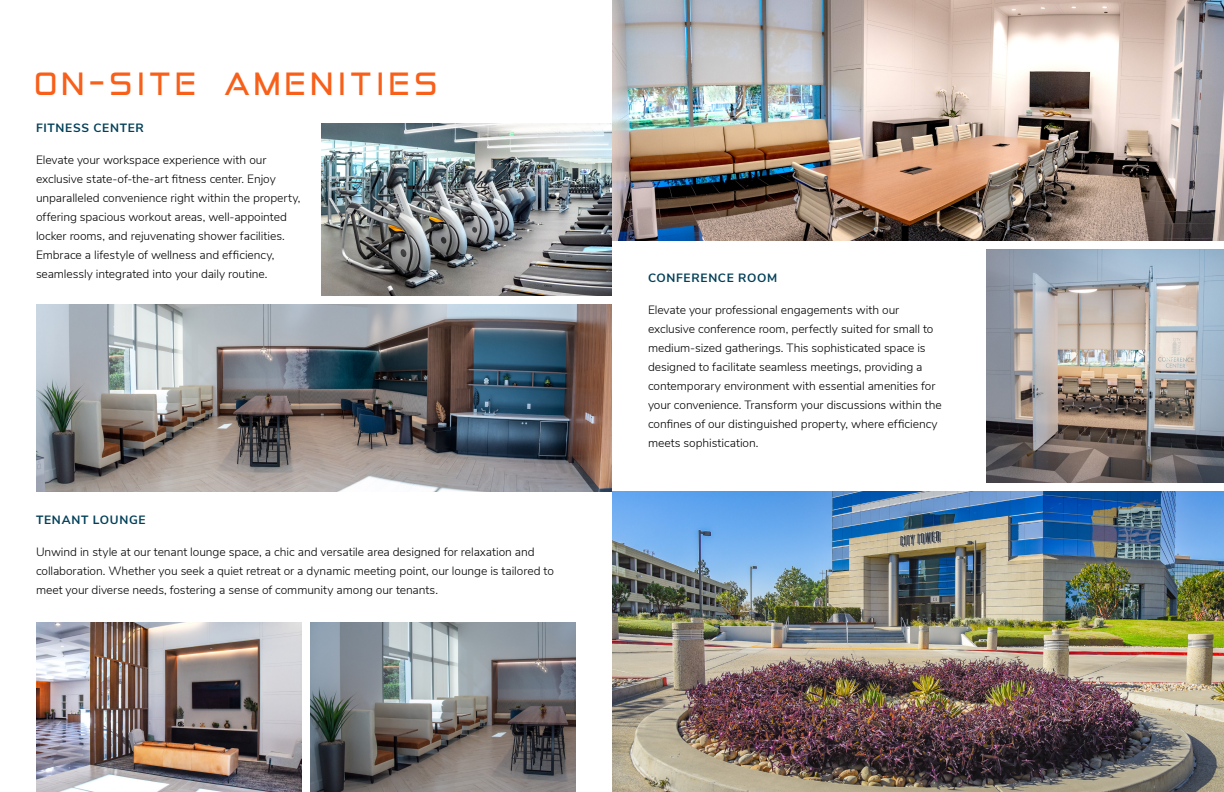
<style>
.page{position:relative;width:1224px;height:792px;background:#fff}
.page>*{position:absolute;margin:0;border:0;box-sizing:border-box;transform-origin:0 0}
.t1{font:31.3px "Anita Semi square";letter-spacing:.1em;color:#f85f19}
.t2{font:300 12px/19px "Nunito Sans";letter-spacing:-.005em;color:#000}
.t3{font:700 12px "Nunito Sans";letter-spacing:.06em;color:#024059}
</style>
<div class="page">
<img style="left:986px;top:249px;width:238px;height:234px">
<img style="left:322px;top:124px;width:290px;height:172px">
<img style="left:36px;top:305px;width:576px;height:187px">
<img style="left:310px;top:622px;width:266px;height:170px">
<img style="left:36px;top:622px;width:266px;height:170px">
<img style="left:612px;top:0;width:612px;height:240px">
<img style="left:612px;top:492px;width:612px;height:300px">
<h1 class="t1" style="left:36px;top:64px;width:406px">ON-SITE AMENITIES</h1>
<p class="t3" style="left:36px;top:119px;width:109px">FITNESS CENTER</p>
<p class="t2" style="left:36px;top:150px;width:266px">Elevate your workspace experience with our exclusive state-of-the-art fitness center. Enjoy unparalleled convenience right within the property, offering spacious workout areas, well-appointed locker rooms, and rejuvenating shower facilities.<br>Embrace a lifestyle of wellness and efficiency, seamlessly integrated into your daily routine.</p>
<p class="t3" style="left:36px;top:511px;width:111px">TENANT LOUNGE</p>
<p class="t2" style="left:36px;top:542px;width:519px">Unwind in style at our tenant lounge space, a chic and versatile area designed for relaxation and collaboration. Whether you seek a quiet retreat or a dynamic meeting point, our lounge is tailored to meet your diverse needs, fostering a sense of community among our tenants.</p>
<p class="t3" style="left:648px;top:269px;width:131px">CONFERENCE ROOM</p>
<p class="t2" style="left:648px;top:300px;width:295px">Elevate your professional engagements with our exclusive conference room, perfectly suited for small to medium-sized gatherings. This sophisticated space is designed to facilitate seamless meetings, providing a contemporary environment with essential amenities for your convenience. Transform your discussions within the confines of our distinguished property, where efficiency meets sophistication.</p>
</div>
